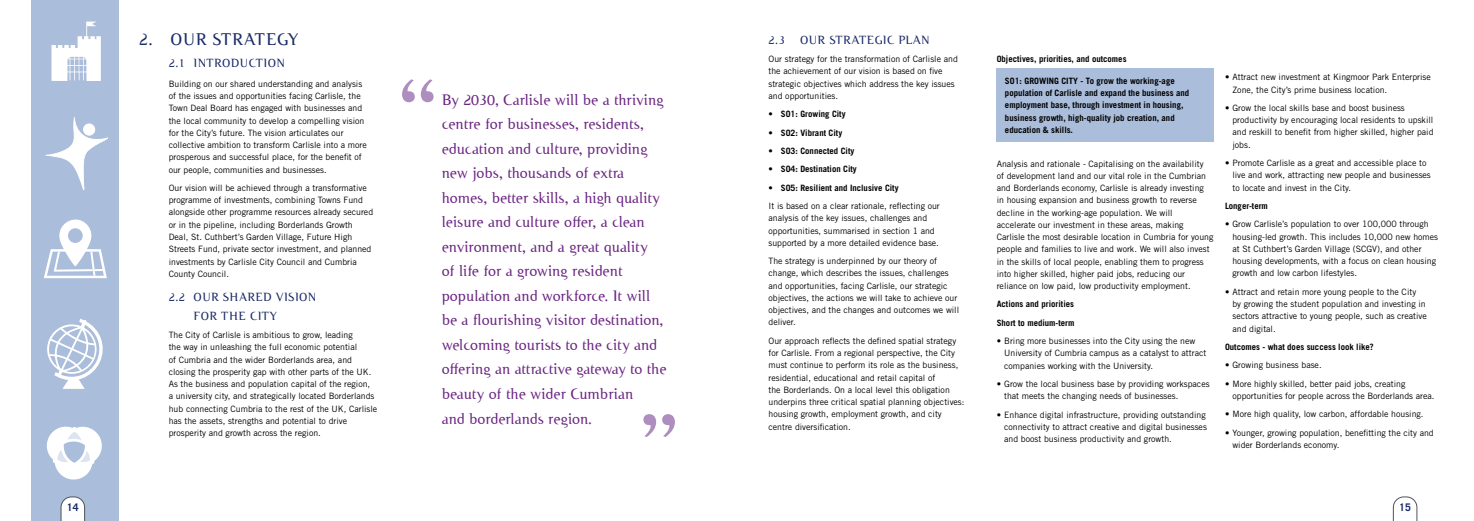
<style>
.page{position:relative;width:1474px;height:521px;background:#fff}
.page>*{position:absolute;margin:0;border:0;box-sizing:border-box;transform-origin:0 0}
.t1{font:91px "Cutoff Pro";color:#ae8dbf}
.t2{font:17.5px "Cutoff Pro";letter-spacing:.04em;color:#192a67}
.t3{font:15.75px/24.5px "Cutoff Pro";color:#6a2481}
.t4{font:12.25px/18.4px "Cutoff Pro";letter-spacing:.04em;color:#192a67}
.t5{font:700 10.5px "Trade Gothic LT Std";color:#192a67}
.t6{font:8.75px/12.2px "Trade Gothic LT Std";color:#000}
.t7{font:700 8.75px/12.2px "Trade Gothic LT Std";color:#000}
</style>
<div class="page">
<div style="left:996px;top:68px;width:217px;height:74px;background:#aabdda"></div>
<div style="left:32px;top:0;width:87px;height:521px;background:#aabdda"></div>
<svg style="left:61px;top:496px;width:24px;height:25px"></svg>
<svg style="left:1392px;top:496px;width:25px;height:25px"></svg>
<svg style="left:46px;top:426px;width:56px;height:54px"></svg>
<svg style="left:51px;top:22px;width:50px;height:59px"></svg>
<svg style="left:47px;top:117px;width:61px;height:73px"></svg>
<div style="left:84px;top:124px;width:11px;height:11px;background:#fff;border-radius:50%"></div>
<div style="left:83px;top:124px;width:12px;height:11px;border:1px solid #fff;border-radius:50%"></div>
<svg style="left:44px;top:220px;width:63px;height:58px"></svg>
<svg style="left:47px;top:319px;width:56px;height:70px"></svg>
<h2 class="t2" style="left:139px;top:29px;width:161px">2. OUR STRATEGY</h2>
<p class="t6" style="left:169px;top:77px;width:200px">Building on our shared understanding and analysis of the issues and opportunities facing Carlisle, the Town Deal Board has engaged with businesses and the local community to develop a compelling vision for the City’s future. The vision articulates our collective ambition to transform Carlisle into a more prosperous and successful place, for the benefit of our people, communities and businesses.</p>
<p class="t6" style="left:169px;top:182px;width:206px">Our vision will be achieved through a transformative programme of investments, combining Towns Fund alongside other programme resources already secured or in the pipeline, including Borderlands Growth Deal, St. Cuthbert’s Garden Village, Future High Streets Fund, private sector investment, and planned investments by Carlisle City Council and Cumbria County Council.</p>
<h3 class="t4" style="left:193px;top:288px;width:124px;text-indent:-25px">2.2 OUR SHARED VISION<br>FOR THE CITY</h3>
<p class="t6" style="left:169px;top:329px;width:210px">The City of Carlisle is ambitious to grow, leading<br>the way in unleashing the full economic potential<br>of Cumbria and the wider Borderlands area, and closing the prosperity gap with other parts of the UK.<br>As the business and population capital of the region,<br>a university city, and strategically located Borderlands hub connecting Cumbria to the rest of the UK, Carlisle has the assets, strengths and potential to drive prosperity and growth across the region.</p>
<h3 class="t4" style="left:169px;top:54px;width:118px">2.1 INTRODUCTION</h3>
<h1 class="t1" style="left:396px;top:59px;width:46px">“</h1>
<p class="t3" style="left:441px;top:87px;width:226px">By 2030, Carlisle will be a thriving centre for businesses, residents, education and culture, providing new jobs, thousands of extra homes, better skills, a high quality leisure and culture offer, a clean environment, and a great quality<br>of life for a growing resident population and workforce. It will be a flourishing visitor destination, welcoming tourists to the city and offering an attractive gateway to the beauty of the wider Cumbrian<br>and borderlands region.</p>
<h1 class="t1" style="left:637px;top:394px;width:46px">”</h1>
<h3 class="t4" style="left:768px;top:30px;width:162px">2.3 OUR STRATEGIC PLAN</h3>
<p class="t6" style="left:768px;top:53px;width:191px">Our strategy for the transformation of Carlisle and the achievement of our vision is based on five strategic objectives which address the key issues and opportunities.</p>
<p class="t7" style="left:768px;top:108px;width:79px">• SO1: Growing City</p>
<p class="t7" style="left:768px;top:126px;width:75px">• SO2: Vibrant City</p>
<p class="t7" style="left:768px;top:144px;width:87px">• SO3: Connected City</p>
<p class="t7" style="left:768px;top:163px;width:90px">• SO4: Destination City</p>
<p class="t7" style="left:768px;top:181px;width:132px">• SO5: Resilient and Inclusive City</p>
<p class="t6" style="left:768px;top:200px;width:173px">It is based on a clear rationale, reflecting our analysis of the key issues, challenges and opportunities, summarised in section 1 and supported by a more detailed evidence base.</p>
<p class="t6" style="left:768px;top:255px;width:192px">The strategy is underpinned by our theory of change, which describes the issues, challenges and opportunities, facing Carlisle, our strategic objectives, the actions we will take to achieve our objectives, and the changes and outcomes we will deliver.</p>
<p class="t6" style="left:768px;top:334px;width:197px">Our approach reflects the defined spatial strategy for Carlisle. From a regional perspective, the City must continue to perform its role as the business, residential, educational and retail capital of<br>the Borderlands. On a local level this obligation underpins three critical spatial planning objectives: housing growth, employment growth, and city centre diversification.</p>
<p class="t7" style="left:996px;top:53px;width:131px">Objectives, priorities, and outcomes</p>
<p class="t7" style="left:1005px;top:74px;width:186px">SO1: GROWING CITY - To grow the working-age population of Carlisle and expand the business and employment base, through investment in housing, business growth, high-quality job creation, and education &amp; skills.</p>
<p class="t6" style="left:996px;top:157px;width:218px">Analysis and rationale - Capitalising on the availability<br>of development land and our vital role in the Cumbrian and Borderlands economy, Carlisle is already investing<br>in housing expansion and business growth to reverse decline in the working-age population. We will accelerate our investment in these areas, making Carlisle the most desirable location in Cumbria for young people and families to live and work. We will also invest in the skills of local people, enabling them to progress into higher skilled, higher paid jobs, reducing our reliance on low paid, low productivity employment.</p>
<p class="t7" style="left:996px;top:295px;width:79px;line-height:18.4px">Actions and priorities<br>Short to medium-term</p>
<p class="t6" style="left:1004px;top:335px;width:204px;text-indent:-7px">• Bring more businesses into the City using the new<br>University of Cumbria campus as a catalyst to attract companies working with the University.</p>
<p class="t6" style="left:1004px;top:378px;width:207px;text-indent:-7px">• Grow the local business base by providing workspaces that meets the changing needs of businesses.</p>
<p class="t6" style="left:1004px;top:408px;width:204px;text-indent:-7px">• Enhance digital infrastructure, providing outstanding connectivity to attract creative and digital businesses and boost business productivity and growth.</p>
<p class="t6" style="left:1232px;top:71px;width:200px;text-indent:-7px">• Attract new investment at Kingmoor Park Enterprise<br>Zone, the City’s prime business location.</p>
<p class="t6" style="left:1232px;top:102px;width:202px;text-indent:-7px">• Grow the local skills base and boost business productivity by encouraging local residents to upskill and reskill to benefit from higher skilled, higher paid jobs.</p>
<p class="t6" style="left:1232px;top:157px;width:200px;text-indent:-7px">• Promote Carlisle as a great and accessible place to live and work, attracting new people and businesses to locate and invest in the City.</p>
<p class="t7" style="left:1224px;top:200px;width:44px">Longer-term</p>
<p class="t6" style="left:1232px;top:218px;width:207px;text-indent:-7px">• Grow Carlisle’s population to over 100,000 through housing-led growth. This includes 10,000 new homes at St Cuthbert’s Garden Village (SCGV), and other housing developments, with a focus on clean housing growth and low carbon lifestyles.</p>
<p class="t6" style="left:1232px;top:285px;width:196px;text-indent:-7px">• Attract and retain more young people to the City by growing the student population and investing in sectors attractive to young people, such as creative and digital.</p>
<p class="t7" style="left:1224px;top:340px;width:150px">Outcomes - what does success look like?</p>
<p class="t6" style="left:1224px;top:359px;width:98px">• Growing business base.</p>
<p class="t6" style="left:1232px;top:377px;width:203px;text-indent:-7px">• More highly skilled, better paid jobs, creating opportunities for people across the Borderlands area.</p>
<p class="t6" style="left:1224px;top:408px;width:200px">• More high quality, low carbon, affordable housing.</p>
<p class="t6" style="left:1232px;top:426px;width:203px;text-indent:-7px">• Younger, growing population, benefitting the city and wider Borderlands economy.</p>
<p class="t5" style="left:67px;top:501px;width:13px">14</p>
<p class="t5" style="left:1399px;top:501px;width:13px">15</p>
</div>
